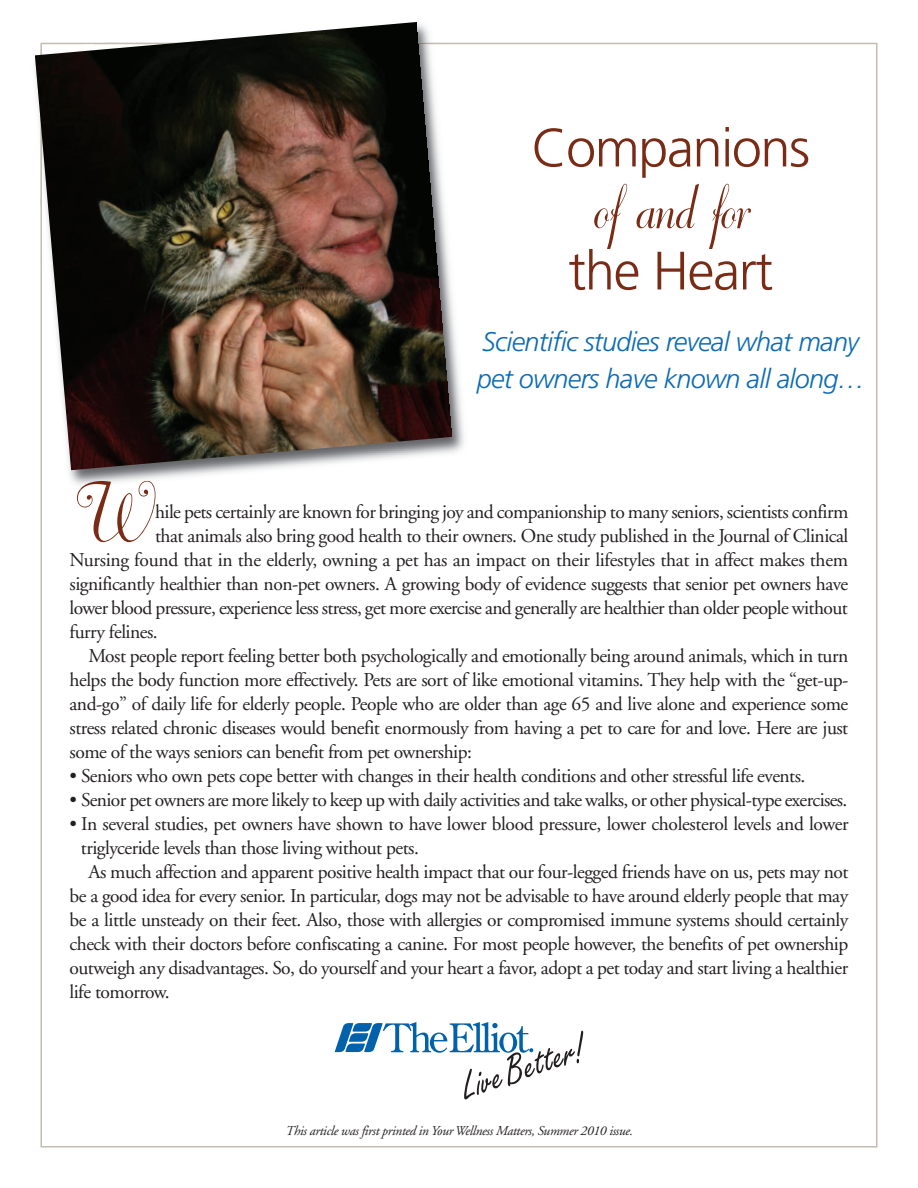
<style>
.page{position:relative;width:918px;height:1188px;background:#fff}
.page>*{position:absolute;margin:0;border:0;box-sizing:border-box;transform-origin:0 0}
.t1{font:103.5px "Dorchester Script";color:#792b15}
.t2{font:75px "Dorchester Script";letter-spacing:-.025em;color:#792b15}
.t3{font:300 54px "Frutiger";letter-spacing:-.025em;color:#792b15}
.t4{font:italic 300 27px/37.5px "Frutiger";letter-spacing:-.025em;color:#0b6bb6}
.t5{font:19.5px "Adobe Garamond";letter-spacing:-.025em;color:#231f20}
.t6{font:italic 13.5px "Adobe Garamond";letter-spacing:-.025em;color:#231f20}
</style>
<div class="page">
<img style="left:69px;top:44px;width:409px;height:441px">
<img style="left:79px;top:481px;width:74px;height:9px">
<img style="left:35px;top:22px;width:417px;height:448px">
<svg style="left:335px;top:1022px;width:248px;height:78px"></svg>
<h3 class="t3" style="left:531px;top:126px;width:280px">Companions</h3>
<h2 class="t2" style="left:592px;top:158px;width:160px">of and for</h2>
<h3 class="t3" style="left:568px;top:249px;width:206px">the Heart</h3>
<h3 class="t4" style="left:477px;top:325px;width:390px">Scientific studies reveal what many pet owners have known all along…</h3>
<h1 class="t1" style="left:70px;top:445px;width:84px">W</h1>
<p class="t5" style="left:155px;top:504px;width:695px">hile pets certainly are known for bringing joy and companionship to many seniors, scientists confirm</p>
<p class="t5" style="left:155px;top:528px;width:695px">that animals also bring good health to their owners. One study published in the Journal of Clinical</p>
<p class="t5" style="left:70px;top:552px;width:780px">Nursing found that in the elderly, owning a pet has an impact on their lifestyles that in affect makes them</p>
<p class="t5" style="left:70px;top:576px;width:780px">significantly healthier than non-pet owners. A growing body of evidence suggests that senior pet owners have</p>
<p class="t5" style="left:70px;top:600px;width:780px">lower blood pressure, experience less stress, get more exercise and generally are healthier than older people without</p>
<p class="t5" style="left:70px;top:624px;width:90px">furry felines.</p>
<p class="t5" style="left:88px;top:648px;width:761px">Most people report feeling better both psychologically and emotionally being around animals, which in turn</p>
<p class="t5" style="left:70px;top:672px;width:780px">helps the body function more effectively. Pets are sort of like emotional vitamins. They help with the “get-up-</p>
<p class="t5" style="left:70px;top:696px;width:780px">and-go” of daily life for elderly people. People who are older than age 65 and live alone and experience some</p>
<p class="t5" style="left:70px;top:720px;width:780px">stress related chronic diseases would benefit enormously from having a pet to care for and love. Here are just</p>
<p class="t5" style="left:70px;top:744px;width:404px">some of the ways seniors can benefit from pet ownership:</p>
<p class="t5" style="left:70px;top:768px;width:737px">• Seniors who own pets cope better with changes in their health conditions and other stressful life events.</p>
<p class="t5" style="left:70px;top:792px;width:779px">• Senior pet owners are more likely to keep up with daily activities and take walks, or other physical-type exercises.</p>
<p class="t5" style="left:70px;top:816px;width:781px">• In several studies, pet owners have shown to have lower blood pressure, lower cholesterol levels and lower</p>
<p class="t5" style="left:81px;top:840px;width:340px">triglyceride levels than those living without pets.</p>
<p class="t5" style="left:88px;top:864px;width:761px">As much affection and apparent positive health impact that our four-legged friends have on us, pets may not</p>
<p class="t5" style="left:70px;top:888px;width:780px">be a good idea for every senior. In particular, dogs may not be advisable to have around elderly people that may</p>
<p class="t5" style="left:70px;top:912px;width:780px">be a little unsteady on their feet. Also, those with allergies or compromised immune systems should certainly</p>
<p class="t5" style="left:70px;top:936px;width:780px">check with their doctors before confiscating a canine. For most people however, the benefits of pet ownership</p>
<p class="t5" style="left:69px;top:960px;width:780px">outweigh any disadvantages. So, do yourself and your heart a favor, adopt a pet today and start living a healthier</p>
<p class="t5" style="left:69px;top:984px;width:102px">life tomorrow.</p>
<p class="t6" style="left:285px;top:1126px;width:349px">This article was first printed in Your Wellness Matters, Summer 2010 issue.</p>
</div>
